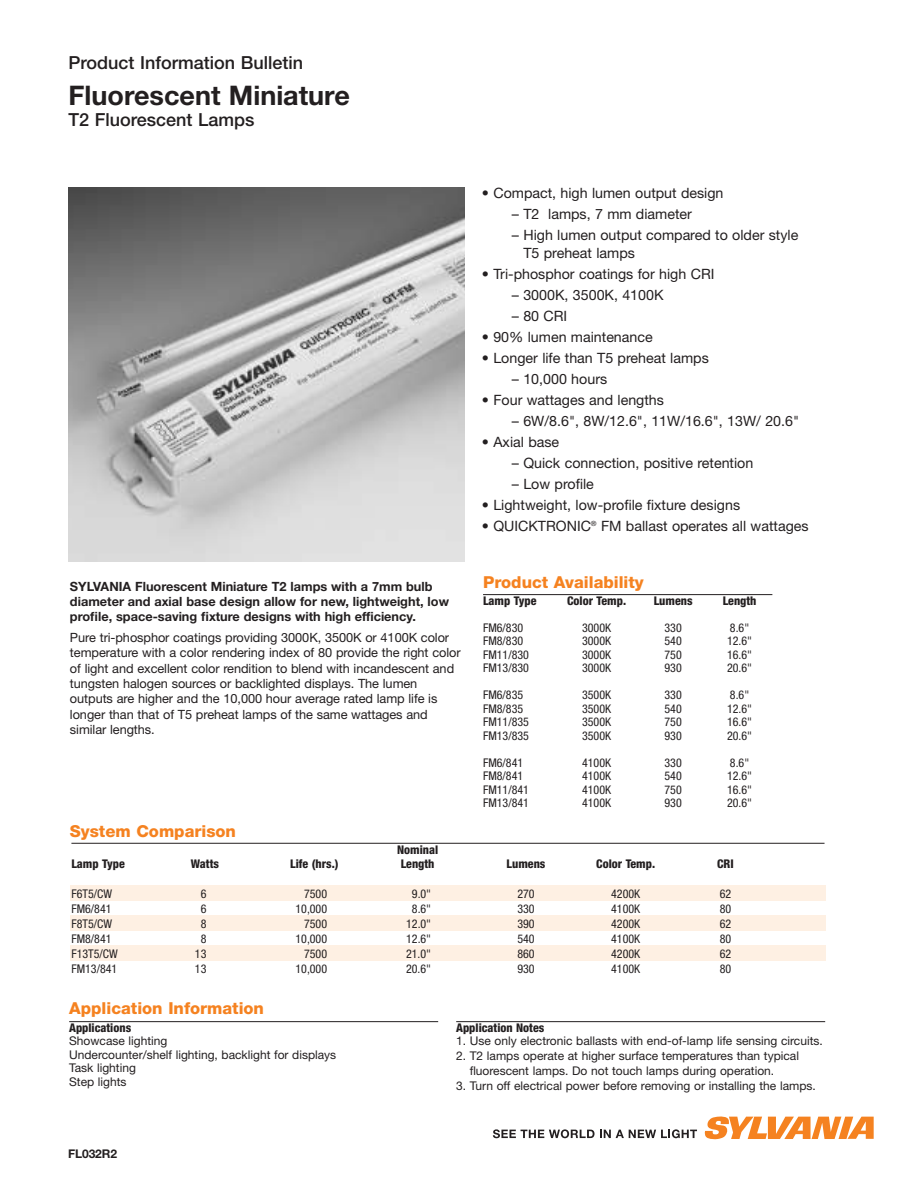
<style>
.page{position:relative;width:918px;height:1188px;background:#fff}
.page>*{position:absolute;margin:0;border:0;box-sizing:border-box;transform-origin:0 0}
.t1{font:700 27px "Helvetica Neue";color:#231f20}
.t2{font:500 18px "Helvetica Neue";color:#231f20}
.t3{font:800 16.5px "Helvetica Neue";color:#f58220}
.t4{font:14.25px/18px "Helvetica Neue";color:#231f20}
.t5{font:12.75px/15.3px "Helvetica Neue";letter-spacing:-.005em;color:#231f20}
.t6{font:700 12.75px/15.3px "Helvetica Neue";color:#231f20}
.t7{font:condensed 12px "Helvetica Neue";color:#231f20}
.t8{font:12px/13.5px "Helvetica Neue";color:#231f20}
.t9{font:800 condensed 12px "Helvetica Neue";color:#231f20}
.t10{font:700 12px "Helvetica Neue";letter-spacing:-.01em;color:#231f20}
</style>
<div class="page">
<div style="left:70px;top:946px;width:756px;height:15px;background:#fef0e3"></div>
<div style="left:70px;top:916px;width:756px;height:15px;background:#fef0e3"></div>
<div style="left:70px;top:885px;width:756px;height:16px;background:#fef0e3"></div>
<img style="left:69px;top:187px;width:396px;height:374px">
<hr style="left:71px;top:843px;width:754px;height:1px;background:#231f20">
<hr style="left:69px;top:1021px;width:369px;height:1px;background:#231f20">
<hr style="left:456px;top:1021px;width:369px;height:1px;background:#231f20">
<hr style="left:483px;top:594px;width:289px;height:1px;background:#231f20">
<svg style="left:705px;top:1116px;width:169px;height:23px"></svg>
<svg style="left:493px;top:1129px;width:204px;height:9px"></svg>
<h2 class="t2" style="left:69px;top:57px;width:236px">Product Information Bulletin</h2>
<h1 class="t1" style="left:69px;top:85px;width:283px">Fluorescent Miniature</h1>
<h2 class="t2" style="left:69px;top:113px;width:187px">T2 Fluorescent Lamps</h2>
<p class="t6" style="left:70px;top:580px;width:381px">SYLVANIA Fluorescent Miniature T2 lamps with a 7mm bulb diameter and axial base design allow for new, lightweight, low profile, space-saving fixture designs with high efficiency.</p>
<p class="t5" style="left:70px;top:631px;width:392px">Pure tri-phosphor coatings providing 3000K, 3500K or 4100K color temperature with a color rendering index of 80 provide the right color of light and excellent color rendition to blend with incandescent and tungsten halogen sources or backlighted displays. The lumen outputs are higher and the 10,000 hour average rated lamp life is longer than that of T5 preheat lamps of the same wattages and similar lengths.</p>
<h3 class="t3" style="left:70px;top:825px;width:168px">System Comparison</h3>
<p class="t9" style="left:397px;top:846px;width:43px">Nominal</p>
<p class="t4" style="left:482px;top:186px;width:243px">• Compact, high lumen output design</p>
<p class="t4" style="left:512px;top:207px;width:182px">– T2 lamps, 7 mm diameter</p>
<p class="t4" style="left:523px;top:228px;width:276px;text-indent:-11px">– High lumen output compared to older style<br>T5 preheat lamps</p>
<p class="t4" style="left:482px;top:267px;width:234px">• Tri-phosphor coatings for high CRI</p>
<p class="t4" style="left:512px;top:288px;width:153px">– 3000K, 3500K, 4100K</p>
<p class="t4" style="left:512px;top:309px;width:57px">– 80 CRI</p>
<p class="t4" style="left:482px;top:330px;width:172px">• 90% lumen maintenance</p>
<p class="t4" style="left:482px;top:351px;width:228px">• Longer life than T5 preheat lamps</p>
<p class="t4" style="left:512px;top:372px;width:97px">– 10,000 hours</p>
<p class="t4" style="left:482px;top:393px;width:184px">• Four wattages and lengths</p>
<p class="t4" style="left:512px;top:414px;width:289px">– 6W/8.6", 8W/12.6", 11W/16.6", 13W/ 20.6"</p>
<p class="t4" style="left:482px;top:435px;width:79px">• Axial base</p>
<p class="t4" style="left:512px;top:456px;width:243px">– Quick connection, positive retention</p>
<p class="t4" style="left:512px;top:477px;width:84px">– Low profile</p>
<p class="t4" style="left:482px;top:498px;width:260px">• Lightweight, low-profile fixture designs</p>
<p class="t4" style="left:482px;top:519px;width:328px">• QUICKTRONIC<sup>®</sup> FM ballast operates all wattages</p>
<h3 class="t3" style="left:483px;top:576px;width:162px">Product Availability</h3>
<p class="t9" style="left:483px;top:596px;width:55px">Lamp Type</p>
<p class="t9" style="left:567px;top:596px;width:60px">Color Temp.</p>
<p class="t9" style="left:654px;top:596px;width:40px">Lumens</p>
<p class="t9" style="left:723px;top:596px;width:35px">Length</p>
<p class="t7" style="left:483px;top:623px;width:42px">FM6/830</p>
<p class="t7" style="left:582px;top:623px;width:31px">3000K</p>
<p class="t7" style="left:665px;top:623px;width:19px">330</p>
<p class="t7" style="left:730px;top:623px;width:21px">8.6"</p>
<p class="t7" style="left:483px;top:637px;width:42px">FM8/830</p>
<p class="t7" style="left:582px;top:637px;width:31px">3000K</p>
<p class="t7" style="left:665px;top:637px;width:19px">540</p>
<p class="t7" style="left:727px;top:637px;width:27px">12.6"</p>
<p class="t7" style="left:483px;top:650px;width:47px">FM11/830</p>
<p class="t7" style="left:582px;top:650px;width:31px">3000K</p>
<p class="t7" style="left:665px;top:650px;width:19px">750</p>
<p class="t7" style="left:727px;top:650px;width:27px">16.6"</p>
<p class="t7" style="left:483px;top:664px;width:47px">FM13/830</p>
<p class="t7" style="left:582px;top:664px;width:31px">3000K</p>
<p class="t7" style="left:665px;top:664px;width:19px">930</p>
<p class="t7" style="left:727px;top:664px;width:27px">20.6"</p>
<p class="t7" style="left:483px;top:691px;width:42px">FM6/835</p>
<p class="t7" style="left:582px;top:691px;width:31px">3500K</p>
<p class="t7" style="left:665px;top:691px;width:19px">330</p>
<p class="t7" style="left:730px;top:691px;width:21px">8.6"</p>
<p class="t7" style="left:483px;top:704px;width:42px">FM8/835</p>
<p class="t7" style="left:582px;top:704px;width:31px">3500K</p>
<p class="t7" style="left:665px;top:704px;width:19px">540</p>
<p class="t7" style="left:727px;top:704px;width:27px">12.6"</p>
<p class="t7" style="left:483px;top:718px;width:47px">FM11/835</p>
<p class="t7" style="left:582px;top:718px;width:31px">3500K</p>
<p class="t7" style="left:665px;top:718px;width:19px">750</p>
<p class="t7" style="left:727px;top:718px;width:27px">16.6"</p>
<p class="t7" style="left:483px;top:731px;width:47px">FM13/835</p>
<p class="t7" style="left:582px;top:731px;width:31px">3500K</p>
<p class="t7" style="left:665px;top:731px;width:19px">930</p>
<p class="t7" style="left:727px;top:731px;width:27px">20.6"</p>
<p class="t7" style="left:483px;top:758px;width:42px">FM6/841</p>
<p class="t7" style="left:582px;top:758px;width:31px">4100K</p>
<p class="t7" style="left:665px;top:758px;width:19px">330</p>
<p class="t7" style="left:730px;top:758px;width:21px">8.6"</p>
<p class="t7" style="left:483px;top:772px;width:42px">FM8/841</p>
<p class="t7" style="left:582px;top:772px;width:31px">4100K</p>
<p class="t7" style="left:665px;top:772px;width:19px">540</p>
<p class="t7" style="left:727px;top:772px;width:27px">12.6"</p>
<p class="t7" style="left:483px;top:785px;width:47px">FM11/841</p>
<p class="t7" style="left:582px;top:785px;width:31px">4100K</p>
<p class="t7" style="left:665px;top:785px;width:19px">750</p>
<p class="t7" style="left:727px;top:785px;width:27px">16.6"</p>
<p class="t7" style="left:483px;top:799px;width:47px">FM13/841</p>
<p class="t7" style="left:582px;top:799px;width:31px">4100K</p>
<p class="t7" style="left:665px;top:799px;width:19px">930</p>
<p class="t7" style="left:727px;top:799px;width:27px">20.6"</p>
<p class="t9" style="left:71px;top:859px;width:55px">Lamp Type</p>
<p class="t9" style="left:191px;top:859px;width:30px">Watts</p>
<p class="t9" style="left:290px;top:859px;width:50px">Life (hrs.)</p>
<p class="t9" style="left:401px;top:859px;width:35px">Length</p>
<p class="t9" style="left:507px;top:859px;width:40px">Lumens</p>
<p class="t9" style="left:596px;top:859px;width:60px">Color Temp.</p>
<p class="t9" style="left:717px;top:859px;width:18px">CRI</p>
<p class="t7" style="left:71px;top:889px;width:42px">F6T5/CW</p>
<p class="t7" style="left:201px;top:889px;width:7px">6</p>
<p class="t7" style="left:304px;top:889px;width:25px">7500</p>
<p class="t7" style="left:412px;top:889px;width:21px">9.0"</p>
<p class="t7" style="left:517px;top:889px;width:19px">270</p>
<p class="t7" style="left:611px;top:889px;width:31px">4200K</p>
<p class="t7" style="left:720px;top:889px;width:13px">62</p>
<p class="t7" style="left:71px;top:904px;width:42px">FM6/841</p>
<p class="t7" style="left:201px;top:904px;width:7px">6</p>
<p class="t7" style="left:296px;top:904px;width:33px">10,000</p>
<p class="t7" style="left:412px;top:904px;width:21px">8.6"</p>
<p class="t7" style="left:517px;top:904px;width:19px">330</p>
<p class="t7" style="left:611px;top:904px;width:31px">4100K</p>
<p class="t7" style="left:720px;top:904px;width:13px">80</p>
<p class="t7" style="left:71px;top:919px;width:42px">F8T5/CW</p>
<p class="t7" style="left:201px;top:919px;width:7px">8</p>
<p class="t7" style="left:304px;top:919px;width:25px">7500</p>
<p class="t7" style="left:406px;top:919px;width:27px">12.0"</p>
<p class="t7" style="left:517px;top:919px;width:19px">390</p>
<p class="t7" style="left:611px;top:919px;width:31px">4200K</p>
<p class="t7" style="left:720px;top:919px;width:13px">62</p>
<p class="t7" style="left:71px;top:934px;width:42px">FM8/841</p>
<p class="t7" style="left:201px;top:934px;width:7px">8</p>
<p class="t7" style="left:296px;top:934px;width:33px">10,000</p>
<p class="t7" style="left:406px;top:934px;width:27px">12.6"</p>
<p class="t7" style="left:517px;top:934px;width:19px">540</p>
<p class="t7" style="left:611px;top:934px;width:31px">4100K</p>
<p class="t7" style="left:720px;top:934px;width:13px">80</p>
<p class="t7" style="left:71px;top:949px;width:48px">F13T5/CW</p>
<p class="t7" style="left:195px;top:949px;width:13px">13</p>
<p class="t7" style="left:304px;top:949px;width:25px">7500</p>
<p class="t7" style="left:406px;top:949px;width:27px">21.0"</p>
<p class="t7" style="left:517px;top:949px;width:19px">860</p>
<p class="t7" style="left:611px;top:949px;width:31px">4200K</p>
<p class="t7" style="left:720px;top:949px;width:13px">62</p>
<p class="t7" style="left:71px;top:964px;width:47px">FM13/841</p>
<p class="t7" style="left:195px;top:964px;width:13px">13</p>
<p class="t7" style="left:296px;top:964px;width:33px">10,000</p>
<p class="t7" style="left:406px;top:964px;width:27px">20.6"</p>
<p class="t7" style="left:517px;top:964px;width:19px">930</p>
<p class="t7" style="left:611px;top:964px;width:31px">4100K</p>
<p class="t7" style="left:720px;top:964px;width:13px">80</p>
<h3 class="t3" style="left:69px;top:1002px;width:196px">Application Information</h3>
<p class="t9" style="left:69px;top:1023px;width:64px">Applications</p>
<p class="t8" style="left:69px;top:1036px;width:269px">Showcase lighting<br>Undercounter/shelf lighting, backlight for displays<br>Task lighting<br>Step lights</p>
<p class="t9" style="left:456px;top:1023px;width:90px">Application Notes</p>
<p class="t8" style="left:456px;top:1036px;width:368px">1. Use only electronic ballasts with end-of-lamp life sensing circuits.</p>
<p class="t8" style="left:470px;top:1050px;width:331px;line-height:15px;text-indent:-14px">2. T2 lamps operate at higher surface temperatures than typical fluorescent lamps. Do not touch lamps during operation.</p>
<p class="t8" style="left:456px;top:1081px;width:361px">3. Turn off electrical power before removing or installing the lamps.</p>
<p class="t10" style="left:68px;top:1150px;width:50px">FL032R2</p>
</div>
